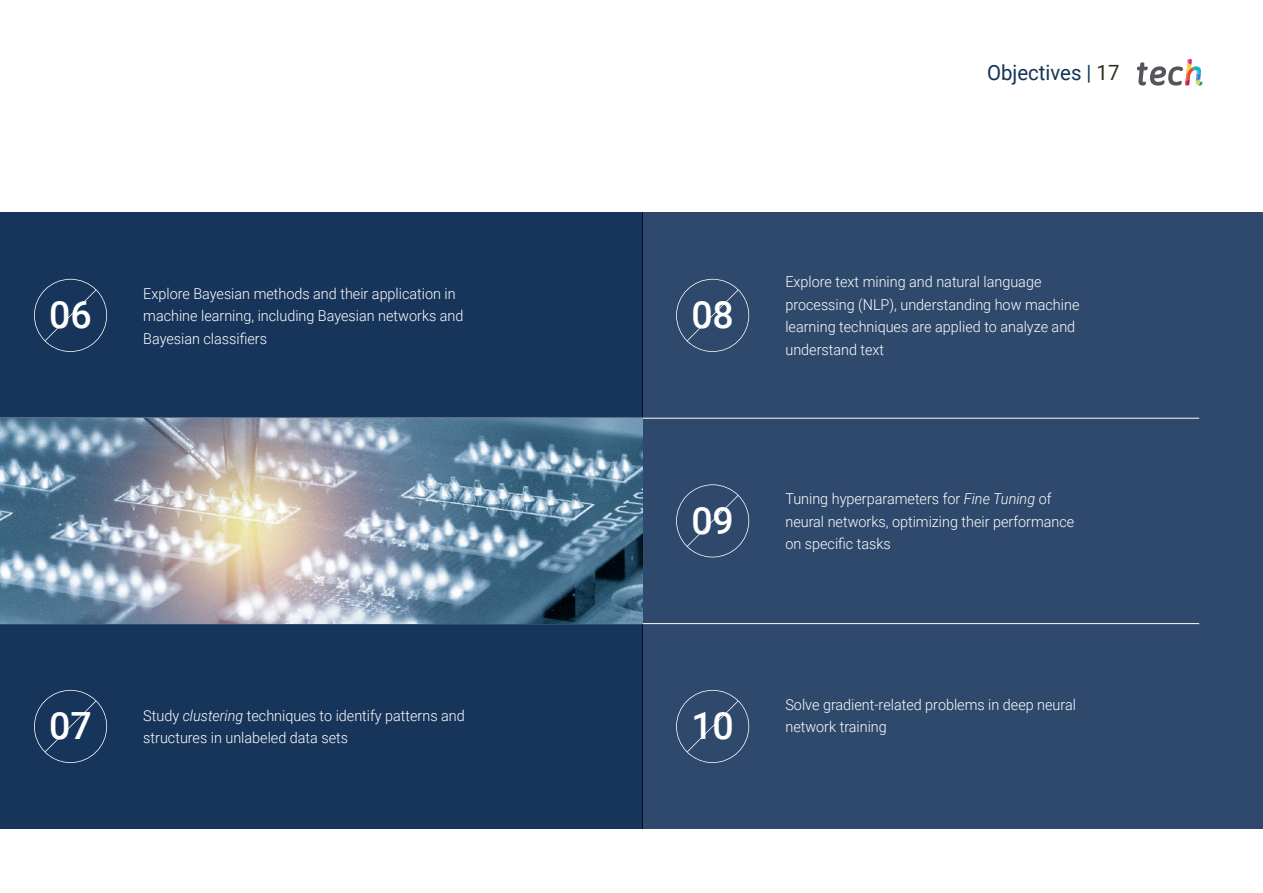
<style>
.page{position:relative;width:1263px;height:893px;background:#fff}
.page>*{position:absolute;margin:0;border:0;box-sizing:border-box;transform-origin:0 0}
.t1{font:500 37.5px "Roboto";color:#fff}
.t2{font:21px "Roboto";color:#123352}
.t3{font:300 15px/22.5px "Roboto";color:#fff;scale:.96 1}
.s1{font-style:italic}
.s2{color:#312e20}
</style>
<div class="page">
<div style="left:0;top:213px;width:642px;height:616px;background:#17355b"></div>
<div style="left:642px;top:213px;width:621px;height:616px;background:#2e496b"></div>
<svg style="left:676px;top:279px;width:73px;height:73px"></svg>
<svg style="left:676px;top:484px;width:73px;height:73px"></svg>
<svg style="left:34px;top:279px;width:73px;height:73px"></svg>
<svg style="left:676px;top:690px;width:73px;height:73px"></svg>
<hr style="left:0;top:418px;width:1199px;height:1px;background:#fff">
<hr style="left:0;top:623px;width:1199px;height:1px;background:#fff">
<img style="left:0;top:418px;width:642px;height:206px">
<svg style="left:34px;top:690px;width:73px;height:73px"></svg>
<svg style="left:1137px;top:59px;width:65px;height:27px"></svg>
<h1 class="t1" style="left:49px;top:288px;width:44px">06</h1>
<p class="t3" style="left:143px;top:281px;width:335px">Explore Bayesian methods and their application in machine learning, including Bayesian networks and<br>Bayesian classifiers</p>
<h1 class="t1" style="left:49px;top:699px;width:44px">07</h1>
<p class="t3" style="left:143px;top:704px;width:336px">Study <span class="s1">clustering</span> techniques to identify patterns and</p>
<p class="t3" style="left:143px;top:726px;width:215px">structures in unlabeled data sets</p>
<h2 class="t2" style="left:987px;top:57px;width:134px">Objectives | <span class="s2">17</span></h2>
<h1 class="t1" style="left:691px;top:288px;width:44px">08</h1>
<p class="t3" style="left:785px;top:270px;width:308px">Explore text mining and natural language processing (NLP), understanding how machine learning techniques are applied to analyze and understand text</p>
<h1 class="t1" style="left:691px;top:494px;width:44px">09</h1>
<p class="t3" style="left:785px;top:487px;width:302px">Tuning hyperparameters for <span class="s1">Fine Tuning</span> of neural networks, optimizing their performance on specific tasks</p>
<p class="t3" style="left:785px;top:692px;width:304px">Solve gradient-related problems in deep neural</p>
<h1 class="t1" style="left:691px;top:699px;width:44px">10</h1>
<p class="t3" style="left:785px;top:715px;width:107px">network training</p>
</div>
